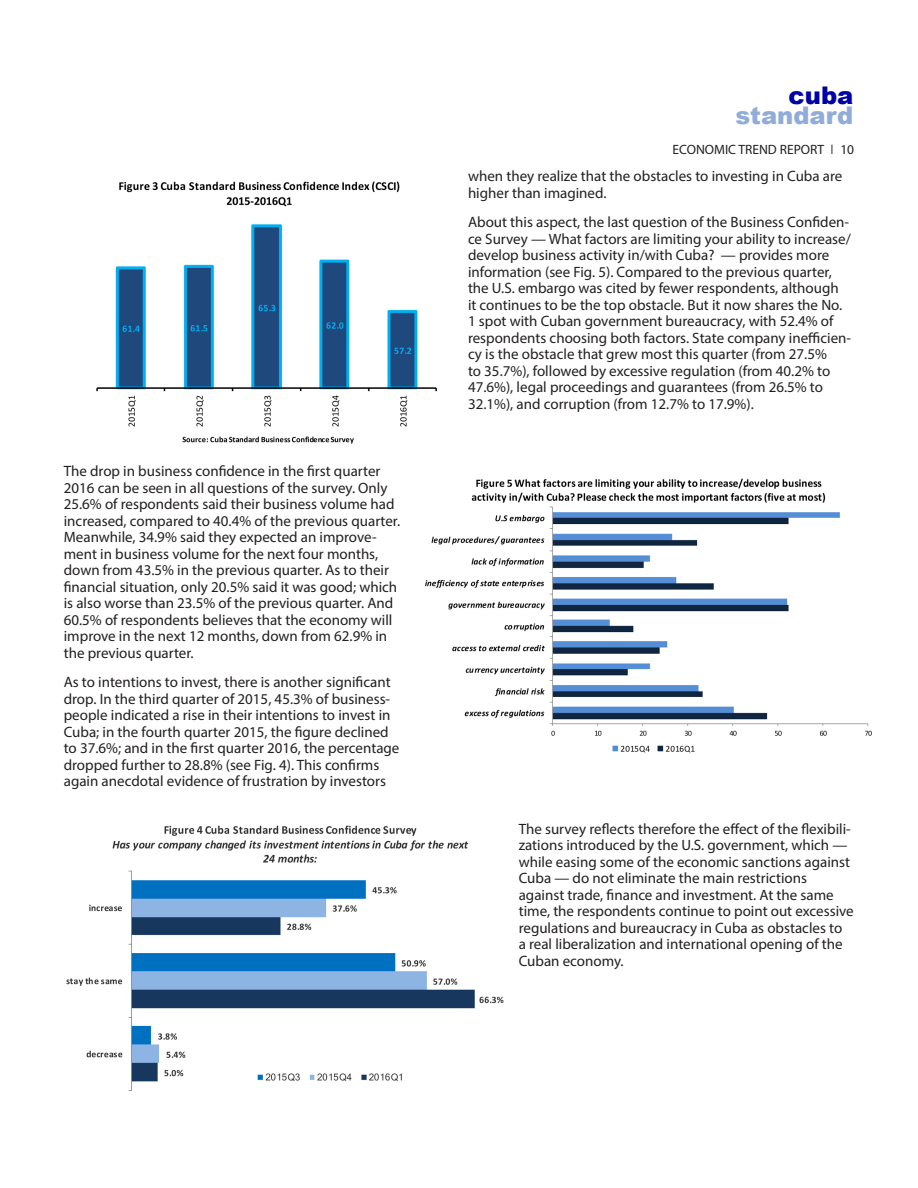
<style>
.page{position:relative;width:918px;height:1188px;background:#fff}
.page>*{position:absolute;margin:0;border:0;box-sizing:border-box;transform-origin:0 0}
.t1{font:900 24.3px "Arial";color:#91acd8}
.t2{font:900 24.3px "Arial";color:#0000a6}
.t3{font:15px/16.5px "Myriad Pro";color:#231f20}
.t4{font:13.5px "Myriad Pro";color:#231f20}
</style>
<div class="page">
<img style="left:96px;top:181px;width:341px;height:263px">
<img style="left:425px;top:478px;width:447px;height:275px">
<img style="left:66px;top:825px;width:438px;height:266px">
<p class="t3" style="left:64px;top:463px;width:338px">The drop in business confidence in the first quarter 2016 can be seen in all questions of the survey. Only 25.6% of respondents said their business volume had increased, compared to 40.4% of the previous quarter.<br>Meanwhile, 34.9% said they expected an improve&shy;ment in business volume for the next four months, down from 43.5% in the previous quarter. As to their financial situation, only 20.5% said it was good; which is also worse than 23.5% of the previous quarter. And 60.5% of respondents believes that the economy will improve in the next 12 months, down from 62.9% in the previous quarter.</p>
<p class="t3" style="left:64px;top:674px;width:337px">As to intentions to invest, there is another significant drop. In the third quarter of 2015, 45.3% of business&shy;people indicated a rise in their intentions to invest in Cuba; in the fourth quarter 2015, the figure declined to 37.6%; and in the first quarter 2016, the percentage dropped further to 28.8% (see Fig. 4). This confirms again anecdotal evidence of frustration by investors</p>
<p class="t2" style="left:789px;top:77px;width:66px">cuba</p>
<p class="t1" style="left:735px;top:98px;width:120px">standard</p>
<p class="t4" style="left:673px;top:141px;width:183px">ECONOMIC TREND REPORT 10</p>
<p class="t3" style="left:468px;top:168px;width:376px">when they realize that the obstacles to investing in Cuba are higher than imagined.</p>
<p class="t3" style="left:468px;top:214px;width:385px">About this aspect, the last question of the Business Confiden&shy;ce Survey — What factors are limiting your ability to increase/ develop business activity in/with Cuba? — provides more information (see Fig. 5). Compared to the previous quarter, the U.S. embargo was cited by fewer respondents, although<br>it continues to be the top obstacle. But it now shares the No.<br>1 spot with Cuban government bureaucracy, with 52.4% of respondents choosing both factors. State company inefficien&shy;cy is the obstacle that grew most this quarter (from 27.5%<br>to 35.7%), followed by excessive regulation (from 40.2% to 47.6%), legal proceedings and guarantees (from 26.5% to 32.1%), and corruption (from 12.7% to 17.9%).</p>
<p class="t3" style="left:519px;top:820px;width:337px">The survey reflects therefore the effect of the flexibili&shy;zations introduced by the U.S. government, which — while easing some of the economic sanctions against Cuba — do not eliminate the main restrictions against trade, finance and investment. At the same time, the respondents continue to point out excessive regulations and bureaucracy in Cuba as obstacles to<br>a real liberalization and international opening of the Cuban economy.</p>
</div>
